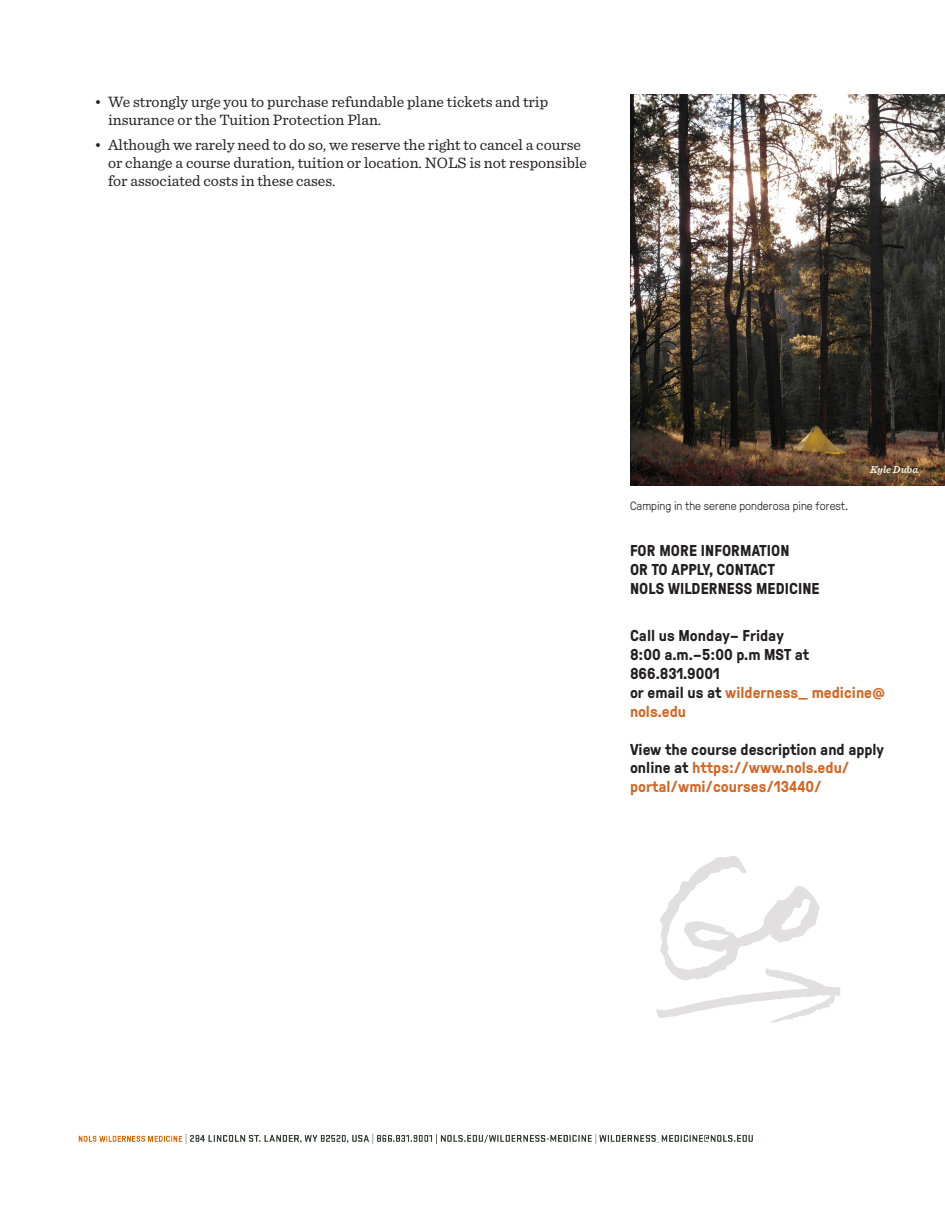
<style>
.page{position:relative;width:945px;height:1215px;background:#fff}
.page>*{position:absolute;margin:0;border:0;box-sizing:border-box;transform-origin:0 0}
.t1{font:15.75px/18px "Sentinel";color:#231f20}
.Body_copy{font:700 15.75px/18.9px "GT Pressura";color:#d36727}
.Body_copy-2{font:700 15.75px "GT Pressura";color:#231f20}
.Heading{font:700 15.75px "GT Pressura";letter-spacing:.005em;color:#231f20}
.t2{font:300 12px "GT Pressura";color:#231f20}
.Photo_credit{font:italic 600 10.5px "Sentinel";color:#f8f6ea}
.s1{color:#231f20}
</style>
<div class="page">
<img style="left:78px;top:1133px;width:675px;height:11px">
<svg style="left:656px;top:856px;width:185px;height:167px"></svg>
<img style="left:630px;top:94px;width:315px;height:392px">
<p class="t1" style="left:108px;top:92px;width:442px;text-indent:-14px">• We strongly urge you to purchase refundable plane tickets and trip insurance or the Tuition Protection Plan.</p>
<p class="t1" style="left:108px;top:135px;width:481px;text-indent:-14px">• Although we rarely need to do so, we reserve the right to cancel a course or change a course duration, tuition or location. NOLS is not responsible for associated costs in these cases.</p>
<p class="t2" style="left:630px;top:497px;width:220px">Camping in the serene ponderosa pine forest.</p>
<p class="Photo_credit" style="left:870px;top:462px;width:50px">Kyle Duba</p>
<p class="Heading" style="left:630px;top:539px;width:161px">FOR MORE INFORMATION</p>
<p class="Heading" style="left:630px;top:558px;width:146px">OR TO APPLY, CONTACT</p>
<p class="Body_copy-2" style="left:630px;top:577px;width:191px">NOLS WILDERNESS MEDICINE</p>
<p class="Body_copy-2" style="left:630px;top:624px;width:155px">Call us Monday– Friday</p>
<p class="Body_copy-2" style="left:630px;top:643px;width:181px">8:00 a.m.–5:00 p.m MST at</p>
<p class="Body_copy-2" style="left:630px;top:662px;width:92px">866.831.9001</p>
<p class="Body_copy" style="left:630px;top:682px;width:257px"><span class="s1">or email us at</span> wilderness_ medicine@ nols.edu</p>
<p class="Body_copy" style="left:630px;top:739px;width:256px"><span class="s1">View the course description and apply online at</span> https://www.nols.edu/ portal/wmi/courses/13440/</p>
</div>
